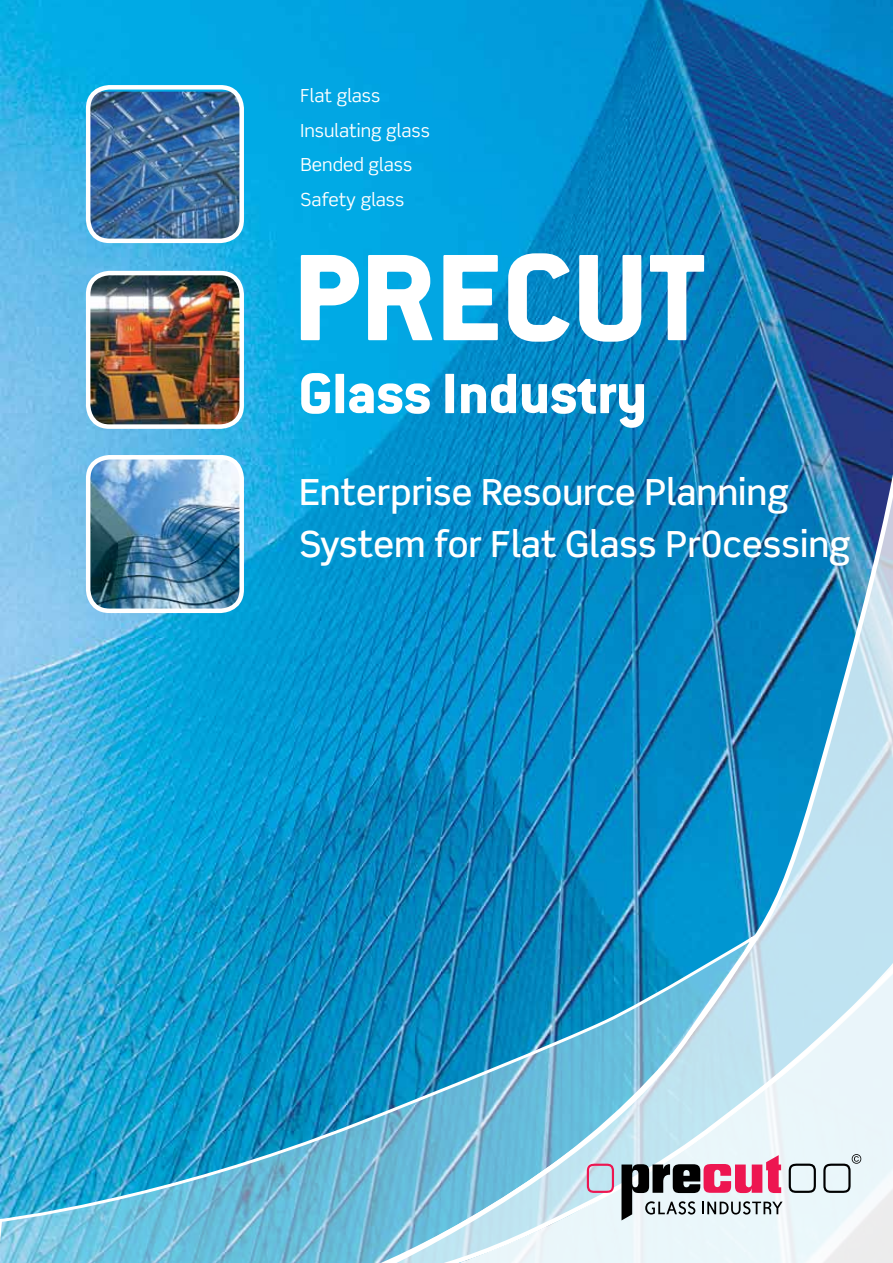
<style>
.page{position:relative;width:893px;height:1263px;background:#fff}
.page>*{position:absolute;margin:0;border:0;box-sizing:border-box;transform-origin:0 0}
.t1{font:700 135.3px "Conduit ITC Extra";color:#fff}
.t2{font:700 62.4px "Conduit ITC Extra";color:#fff}
.t3{font:500 36px/52.5px "Scene Std";color:#fff}
.t4{font:18px/34.5px "Scene Std";color:#fff}
</style>
<div class="page">
<img style="left:0;top:0;width:893px;height:937px">
<svg style="left:250px;top:814px;width:103px;height:123px;background:#078bc2"></svg>
<svg style="left:353px;top:268px;width:540px;height:995px;background:#2a94c8"></svg>
<img style="left:0;top:938px;width:756px;height:325px">
<img style="left:88px;top:458px;width:154px;height:153px">
<div style="left:86px;top:455px;width:158px;height:158px;border:4px solid #fff;border-radius:21px"></div>
<img style="left:88px;top:273px;width:154px;height:154px">
<div style="left:86px;top:271px;width:158px;height:158px;border:4px solid #fff;border-radius:21px"></div>
<img style="left:88px;top:92px;width:154px;height:149px">
<div style="left:86px;top:85px;width:158px;height:158px;border:4px solid #fff;border-radius:21px"></div>
<svg style="left:586px;top:1162px;width:29px;height:32px"></svg>
<svg style="left:621px;top:1154px;width:240px;height:66px;background:#bdafb8"></svg>
<p class="t4" style="left:301px;top:78px;width:131px">Flat glass<br>Insulating glass<br>Bended glass<br>Safety glass</p>
<h1 class="t1" style="left:292px;top:216px;width:414px">PRECUT</h1>
<h2 class="t2" style="left:298px;top:356px;width:350px">Glass Industry</h2>
<p class="t3" style="left:299px;top:465px;width:553px">Enterprise Resource Planning<br>System for Flat Glass Pr0cessing</p>
</div>
